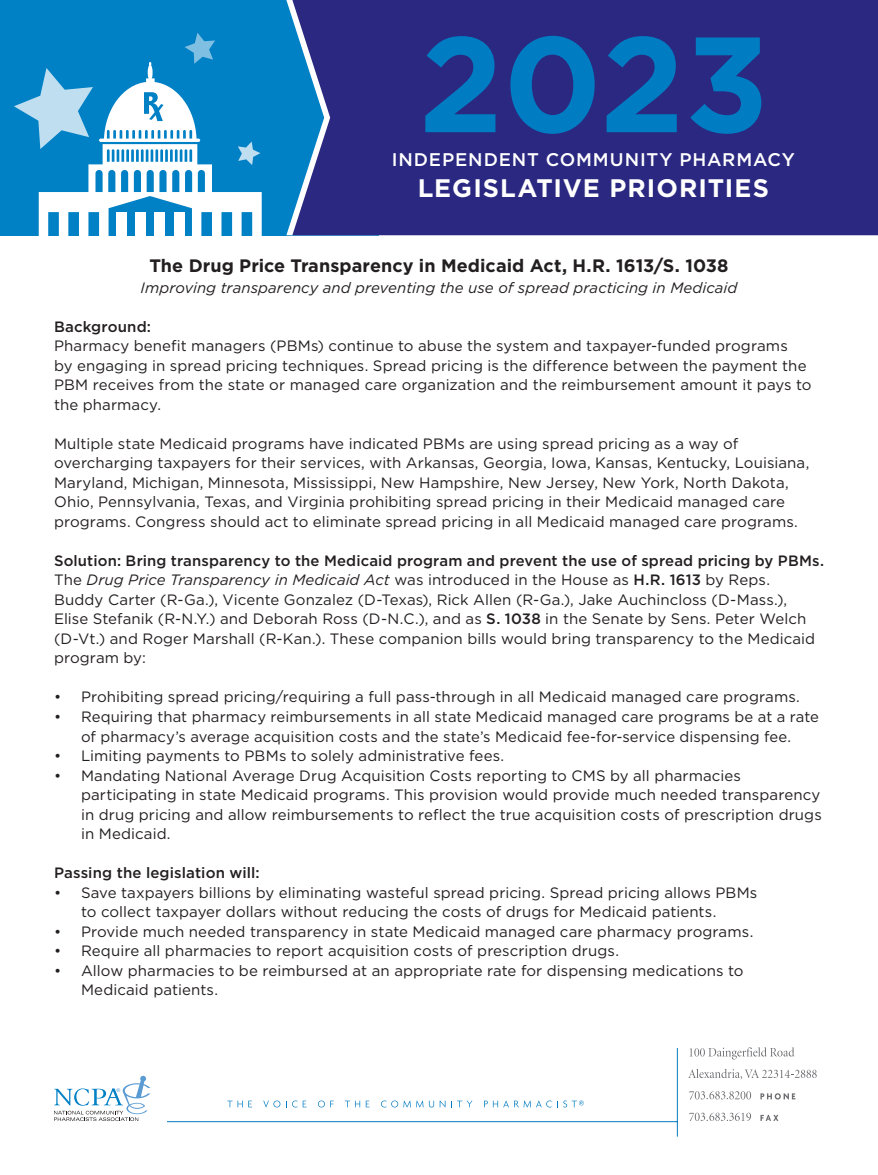
<style>
.page{position:relative;width:878px;height:1175px;background:#fff}
.page>*{position:absolute;margin:0;border:0;box-sizing:border-box;transform-origin:0 0}
.t1{font:700 25.35px "Gotham";letter-spacing:.04em;color:#fff}
.t2{font:500 18.3px "Gotham";letter-spacing:.045em;color:#fff}
.t3{font:700 18px "Gotham";letter-spacing:.005em;color:#231f20}
.t4{font:15px/19.5px "Gotham";letter-spacing:.005em;color:#231f20}
.t5{font:500 15px "Gotham";letter-spacing:.01em;color:#231f20}
.t6{font:italic 15px "Gotham";letter-spacing:.005em;color:#231f20}
.s1{font-style:italic}
.s2{font-weight:500}
</style>
<div class="page">
<svg style="left:689px;top:1047px;width:105px;height:12px"></svg>
<svg style="left:688px;top:1069px;width:128px;height:10px"></svg>
<svg style="left:760px;top:1093px;width:35px;height:6px"></svg>
<svg style="left:760px;top:1114px;width:18px;height:6px"></svg>
<hr style="left:677px;top:1048px;width:1px;height:88px;background:#007cc2">
<hr style="left:167px;top:1121px;width:510px;height:1px;background:#007cc2">
<svg style="left:227px;top:1100px;width:25px;height:7px"></svg>
<svg style="left:263px;top:1100px;width:17px;height:7px"></svg>
<svg style="left:286px;top:1100px;width:11px;height:7px"></svg>
<svg style="left:303px;top:1100px;width:3px;height:7px"></svg>
<svg style="left:318px;top:1100px;width:16px;height:7px"></svg>
<svg style="left:345px;top:1100px;width:15px;height:7px"></svg>
<svg style="left:366px;top:1100px;width:3px;height:7px"></svg>
<svg style="left:381px;top:1100px;width:42px;height:7px"></svg>
<svg style="left:429px;top:1100px;width:16px;height:7px"></svg>
<svg style="left:451px;top:1100px;width:21px;height:7px"></svg>
<svg style="left:484px;top:1100px;width:67px;height:7px"></svg>
<svg style="left:557px;top:1100px;width:26px;height:7px"></svg>
<svg style="left:689px;top:1112px;width:62px;height:9px"></svg>
<svg style="left:689px;top:1091px;width:62px;height:8px"></svg>
<div style="left:0;top:0;width:378px;height:235px;background:#0080c5"></div>
<div style="left:292px;top:0;width:586px;height:235px;background:#2a2880"></div>
<svg style="left:14px;top:33px;width:248px;height:203px"></svg>
<svg style="left:54px;top:1075px;width:96px;height:46px"></svg>
<svg style="left:425px;top:36px;width:336px;height:98px;background:#1551a0"></svg>
<p class="t2" style="left:392px;top:148px;width:404px">INDEPENDENT COMMUNITY PHARMACY</p>
<p class="t1" style="left:418px;top:171px;width:352px">LEGISLATIVE PRIORITIES</p>
<p class="t3" style="left:149px;top:253px;width:580px">The Drug Price Transparency in Medicaid Act, H.R. 1613/S. 1038</p>
<p class="t6" style="left:140px;top:278px;width:598px">Improving transparency and preventing the use of spread practicing in Medicaid</p>
<p class="t5" style="left:54px;top:317px;width:99px">Background:</p>
<p class="t4" style="left:54px;top:336px;width:759px">Pharmacy benefit managers (PBMs) continue to abuse the system and taxpayer-funded programs<br>by engaging in spread pricing techniques. Spread pricing is the difference between the payment the PBM receives from the state or managed care organization and the reimbursement amount it pays to the pharmacy.</p>
<p class="t4" style="left:54px;top:433px;width:756px">Multiple state Medicaid programs have indicated PBMs are using spread pricing as a way of overcharging taxpayers for their services, with Arkansas, Georgia, Iowa, Kansas, Kentucky, Louisiana, Maryland, Michigan, Minnesota, Mississippi, New Hampshire, New Jersey, New York, North Dakota, Ohio, Pennsylvania, Texas, and Virginia prohibiting spread pricing in their Medicaid managed care programs. Congress should act to eliminate spread pricing in all Medicaid managed care programs.</p>
<p class="t5" style="left:54px;top:551px;width:771px">Solution: Bring transparency to the Medicaid program and prevent the use of spread pricing by PBMs.</p>
<p class="t4" style="left:54px;top:570px;width:762px">The <span class="s1">Drug Price Transparency in Medicaid Act</span> was introduced in the House as <span class="s2">H.R. 1613</span> by Reps.<br>Buddy Carter (R-Ga.), Vicente Gonzalez (D-Texas), Rick Allen (R-Ga.), Jake Auchincloss (D-Mass.), Elise Stefanik (R-N.Y.) and Deborah Ross (D-N.C.), and as <span class="s2">S. 1038</span> in the Senate by Sens. Peter Welch (D-Vt.) and Roger Marshall (R-Kan.). These companion bills would bring transparency to the Medicaid program by:</p>
<p class="t4" style="left:54px;top:687px;width:747px">• Prohibiting spread pricing/requiring a full pass-through in all Medicaid managed care programs.</p>
<p class="t4" style="left:54px;top:706px;width:766px;text-align:center">• Requiring that pharmacy reimbursements in all state Medicaid managed care programs be at a rate of pharmacy’s average acquisition costs and the state’s Medicaid fee-for-service dispensing fee.</p>
<p class="t4" style="left:54px;top:745px;width:451px">• Limiting payments to PBMs to solely administrative fees.</p>
<p class="t4" style="left:81px;top:765px;width:742px;text-indent:-27px">• Mandating National Average Drug Acquisition Costs reporting to CMS by all pharmacies participating in state Medicaid programs. This provision would provide much needed transparency in drug pricing and allow reimbursements to reflect the true acquisition costs of prescription drugs in Medicaid.</p>
<p class="t5" style="left:54px;top:863px;width:207px">Passing the legislation will:</p>
<p class="t4" style="left:81px;top:882px;width:677px;text-indent:-27px">• Save taxpayers billions by eliminating wasteful spread pricing. Spread pricing allows PBMs to collect taxpayer dollars without reducing the costs of drugs for Medicaid patients.</p>
<p class="t4" style="left:54px;top:921px;width:700px">• Provide much needed transparency in state Medicaid managed care pharmacy programs.</p>
<p class="t4" style="left:54px;top:940px;width:566px">• Require all pharmacies to report acquisition costs of prescription drugs.</p>
<p class="t4" style="left:81px;top:960px;width:664px;text-indent:-27px">• Allow pharmacies to be reimbursed at an appropriate rate for dispensing medications to<br>Medicaid patients.</p>
</div>
